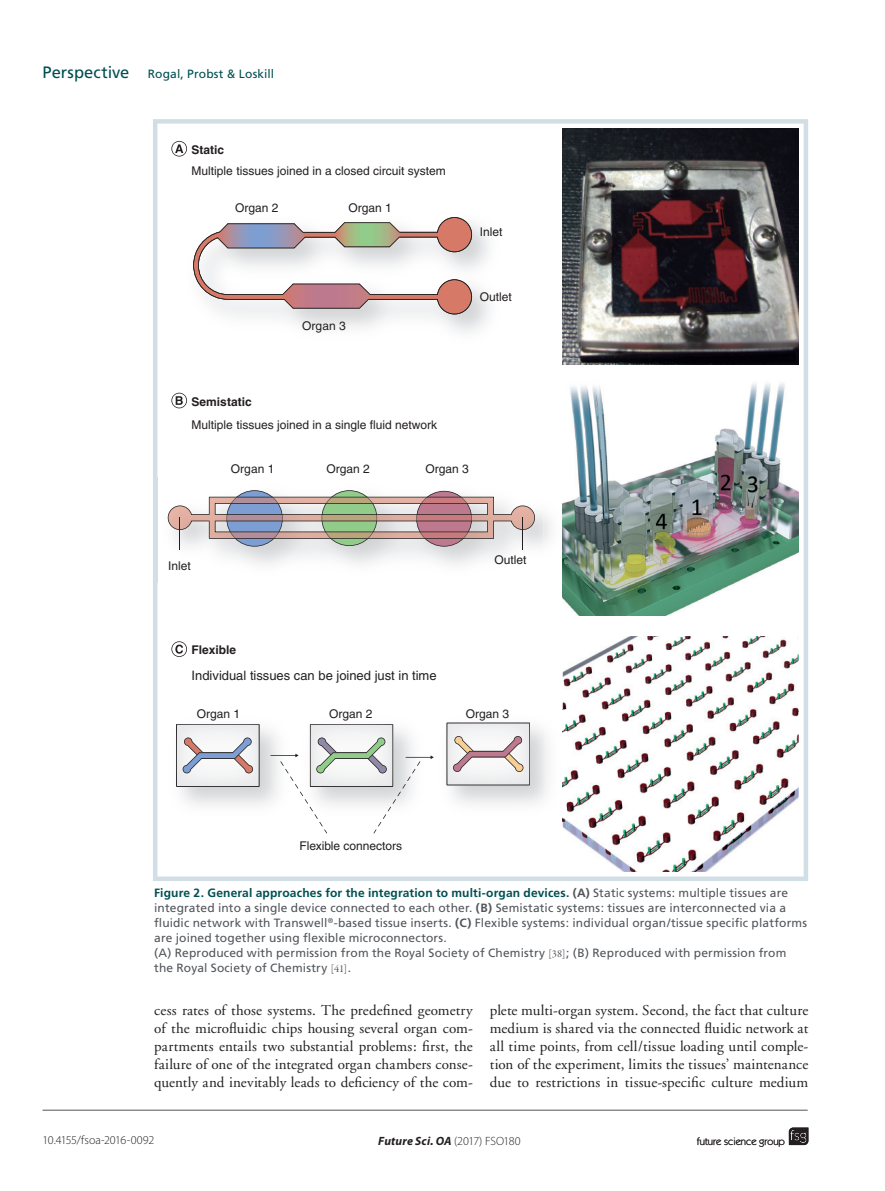
<style>
.page{position:relative;width:885px;height:1191px;background:#fff}
.page>*{position:absolute;margin:0;border:0;box-sizing:border-box;transform-origin:0 0}
.t1{font:15px/18px "Adobe Garamond";letter-spacing:.005em;color:#231f20;text-align:justify}
.t2{font:12.9px "Helvetica";color:#231f20}
.t3{font:12px/15px "Frutiger";letter-spacing:.01em;color:#52555a}
.t4{font:12px "Helvetica";color:#231f20}
.t5{font:12px "Frutiger";letter-spacing:.01em;color:#004f51}
.t6{font:italic 700 12px "Myriad Pro";letter-spacing:.01em;color:#231f20}
.t7{font:700 12px "Helvetica";color:#231f20}
.t8{font:300 12px "Myriad Pro";letter-spacing:-.025em;color:#231f20}
.t9{font:10.5px "Itc Kabel";color:#231f20}
.s1{font-size:16.5px}
.s2{font-weight:700;color:#004f51}
.s3{font-weight:700}
.s4{font-family:"Garamond Premr Pro";font-size:10.5px}
.s5{font-weight:300;font-style:normal}
</style>
<div class="page">
<svg style="left:788px;top:1127px;width:20px;height:18px"></svg>
<hr style="left:43px;top:1109px;width:764px;height:1px;background:#52555a">
<svg style="left:153px;top:119px;width:655px;height:762px"></svg>
<div style="left:162px;top:129px;width:381px;height:235px;background:#fff"></div>
<div style="left:162px;top:380px;width:381px;height:234px;background:#fff"></div>
<div style="left:162px;top:629px;width:381px;height:235px;background:#fff"></div>
<img style="left:229px;top:223px;width:260px;height:109px">
<img style="left:176px;top:724px;width:94px;height:82px">
<svg style="left:176px;top:724px;width:83px;height:62px"></svg>
<img style="left:446px;top:709px;width:116px;height:112px">
<svg style="left:446px;top:722px;width:83px;height:63px"></svg>
<svg style="left:270px;top:724px;width:164px;height:109px"></svg>
<svg style="left:193px;top:217px;width:279px;height:97px"></svg>
<img style="left:154px;top:477px;width:408px;height:106px">
<img style="left:162px;top:477px;width:381px;height:106px">
<svg style="left:168px;top:490px;width:367px;height:56px"></svg>
<hr style="left:179px;top:518px;width:1px;height:32px;background:#231f20">
<hr style="left:522px;top:518px;width:1px;height:32px;background:#231f20">
<img style="left:562px;top:380px;width:236px;height:235px">
<img style="left:562px;top:129px;width:236px;height:235px">
<img style="left:562px;top:636px;width:236px;height:236px">
<svg style="left:171px;top:141px;width:16px;height:15px"></svg>
<svg style="left:171px;top:393px;width:16px;height:15px"></svg>
<svg style="left:171px;top:641px;width:16px;height:16px"></svg>
<p class="t5" style="left:43px;top:67px;width:233px"><span class="s1">Perspective</span> Rogal, Probst &amp; Loskill</p>
<p class="t7" style="left:192px;top:142px;width:34px">Static</p>
<p class="t4" style="left:191px;top:164px;width:256px">Multiple tissues joined in a closed circuit system</p>
<p class="t4" style="left:235px;top:201px;width:45px">Organ 2</p>
<p class="t4" style="left:348px;top:201px;width:45px">Organ 1</p>
<p class="t4" style="left:302px;top:319px;width:45px">Organ 3</p>
<p class="t4" style="left:480px;top:225px;width:24px">Inlet</p>
<p class="t4" style="left:480px;top:290px;width:34px">Outlet</p>
<p class="t7" style="left:191px;top:394px;width:62px">Semistatic</p>
<p class="t4" style="left:191px;top:418px;width:247px">Multiple tissues joined in a single fluid network</p>
<p class="t4" style="left:231px;top:461px;width:45px">Organ 1</p>
<p class="t4" style="left:326px;top:461px;width:45px">Organ 2</p>
<p class="t4" style="left:425px;top:461px;width:45px">Organ 3</p>
<p class="t4" style="left:168px;top:558px;width:24px">Inlet</p>
<p class="t7" style="left:191px;top:643px;width:46px">Flexible</p>
<p class="t2" style="left:192px;top:668px;width:246px">Individual tissues can be joined just in time</p>
<p class="t4" style="left:494px;top:553px;width:34px">Outlet</p>
<p class="t4" style="left:197px;top:706px;width:45px">Organ 1</p>
<p class="t4" style="left:329px;top:706px;width:45px">Organ 2</p>
<p class="t4" style="left:466px;top:706px;width:45px">Organ 3</p>
<p class="t4" style="left:299px;top:838px;width:104px">Flexible connectors</p>
<p class="t3" style="left:154px;top:885px;width:654px"><span class="s2">Figure 2. General approaches for the integration to multi-organ devices.</span> <span class="s3">(A)</span> Static systems: multiple tissues are integrated into a single device connected to each other. <span class="s3">(B)</span> Semistatic systems: tissues are interconnected via a fluidic network with Transwell<sup>®</sup>-based tissue inserts. <span class="s3">(C)</span> Flexible systems: individual organ/tissue specific platforms are joined together using flexible microconnectors.<br>(A) Reproduced with permission from the Royal Society of Chemistry <span class="s4">[38]</span>; (B) Reproduced with permission from the Royal Society of Chemistry <span class="s4">[41]</span>.</p>
<p class="t1" style="left:154px;top:1001px;width:320px">cess rates of those systems. The predefined geometry of the microfluidic chips housing several organ com&shy;partments entails two substantial problems: first, the failure of one of the integrated organ chambers conse&shy;quently and inevitably leads to deficiency of the com-</p>
<p class="t1" style="left:490px;top:1001px;width:320px">plete multi-organ system. Second, the fact that culture medium is shared via the connected fluidic network at all time points, from cell/tissue loading until comple&shy;tion of the experiment, limits the tissues’ maintenance due to restrictions in tissue-specific culture medium</p>
<p class="t8" style="left:43px;top:1133px;width:113px">10.4155/fsoa-2016-0092</p>
<p class="t6" style="left:378px;top:1132px;width:144px">Future Sci. OA <span class="s5">(2017) FSO180</span></p>
<p class="t9" style="left:696px;top:1135px;width:90px">future science group</p>
</div>
